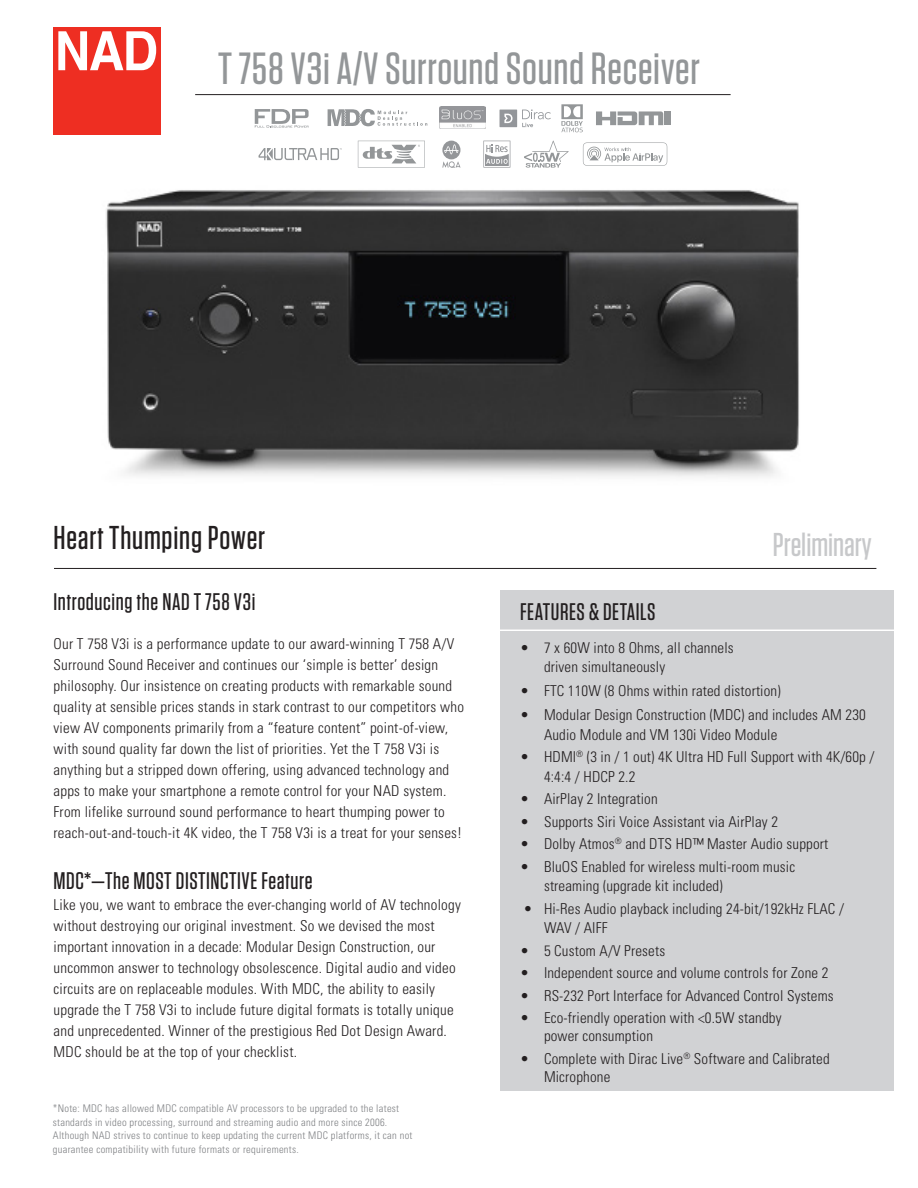
<style>
.page{position:relative;width:918px;height:1188px;background:#fff}
.page>*{position:absolute;margin:0;border:0;box-sizing:border-box;transform-origin:0 0}
.t1{font:500 45px "Tungsten";letter-spacing:.015em;color:#939698}
.t2{font:500 33px "Tungsten";letter-spacing:.025em;color:#231f20}
.t3{font:500 33px "Tungsten";color:#c7c8ca}
.t4{font:500 24px "Tungsten";letter-spacing:.025em;color:#231f20}
.t5{font:300 condensed 15px/21px "Univers";letter-spacing:.015em;color:#231f20}
.Footnote{font:300 condensed 10.5px/13.5px "Univers";letter-spacing:.025em;color:#808285}
</style>
<div class="page">
<div style="left:53px;top:27px;width:107px;height:107px;background:#ee2e22"></div>
<svg style="left:58px;top:31px;width:98px;height:39px"></svg>
<hr style="left:195px;top:94px;width:536px;height:1px;background:#231f20">
<svg style="left:596px;top:111px;width:67px;height:14px"></svg>
<div style="left:665px;top:111px;width:6px;height:14px;background:#939698"></div>
<svg style="left:328px;top:109px;width:99px;height:17px"></svg>
<svg style="left:561px;top:104px;width:22px;height:28px"></svg>
<img style="left:440px;top:106px;width:46px;height:23px">
<svg style="left:255px;top:109px;width:54px;height:19px"></svg>
<svg style="left:500px;top:109px;width:51px;height:18px"></svg>
<svg style="left:259px;top:148px;width:83px;height:12px"></svg>
<svg style="left:524px;top:141px;width:45px;height:27px"></svg>
<svg style="left:442px;top:141px;width:19px;height:27px"></svg>
<svg style="left:483px;top:141px;width:27px;height:27px"></svg>
<svg style="left:358px;top:141px;width:67px;height:27px"></svg>
<svg style="left:583px;top:143px;width:84px;height:23px"></svg>
<img style="left:106px;top:190px;width:693px;height:287px">
<hr style="left:54px;top:568px;width:822px;height:1px;background:#231f20">
<div style="left:500px;top:590px;width:394px;height:501px;background:#d1d2d4"></div>
<hr style="left:499px;top:630px;width:395px;height:1px;background:#fff">
<h1 class="t1" style="left:218px;top:45px;width:483px">T 758 V3i A/V Surround Sound Receiver</h1>
<h2 class="t2" style="left:54px;top:520px;width:213px">Heart Thumping Power</h2>
<h2 class="t3" style="left:773px;top:528px;width:100px">Preliminary</h2>
<h2 class="t4" style="left:54px;top:589px;width:203px">Introducing the NAD T 758 V3i</h2>
<p class="t5" style="left:54px;top:633px;width:412px">Our T 758 V3i is a performance update to our award-winning T 758 A/V Surround Sound Receiver and continues our ‘simple is better’ design philosophy. Our insistence on creating products with remarkable sound quality at sensible prices stands in stark contrast to our competitors who view AV components primarily from a “feature content” point-of-view, with sound quality far down the list of priorities. Yet the T 758 V3i is anything but a stripped down offering, using advanced technology and apps to make your smartphone a remote control for your NAD system.<br>From lifelike surround sound performance to heart thumping power to reach-out-and-touch-it 4K video, the T 758 V3i is a treat for your senses!</p>
<h2 class="t4" style="left:54px;top:868px;width:260px">MDC*—The MOST DISTINCTIVE Feature</h2>
<p class="t5" style="left:54px;top:894px;width:409px">Like you, we want to embrace the ever-changing world of AV technology without destroying our original investment. So we devised the most important innovation in a decade: Modular Design Construction, our uncommon answer to technology obsolescence. Digital audio and video circuits are on replaceable modules. With MDC, the ability to easily upgrade the T 758 V3i to include future digital formats is totally unique and unprecedented. Winner of the prestigious Red Dot Design Award.<br>MDC should be at the top of your checklist.</p>
<p class="t4" style="left:520px;top:599px;width:137px">FEATURES &amp; DETAILS</p>
<p class="t5" style="left:544px;top:638px;width:191px;line-height:19.5px;text-indent:-24px">• 7 x 60W into 8 Ohms, all channels driven simultaneously</p>
<p class="t5" style="left:520px;top:681px;width:262px">• FTC 110W (8 Ohms within rated distortion)</p>
<p class="t5" style="left:544px;top:705px;width:323px;line-height:19.5px;text-indent:-24px">• Modular Design Construction (MDC) and includes AM 230<br>Audio Module and VM 130i Video Module</p>
<p class="t5" style="left:544px;top:747px;width:332px;line-height:19.5px;text-indent:-24px">• HDMI<sup>®</sup> (3 in / 1 out) 4K Ultra HD Full Support with 4K/60p /<br>4:4:4 / HDCP 2.2</p>
<p class="t5" style="left:520px;top:789px;width:139px">• AirPlay 2 Integration</p>
<p class="t5" style="left:520px;top:811px;width:260px">• Supports Siri Voice Assistant via AirPlay 2</p>
<p class="t5" style="left:520px;top:834px;width:310px">• Dolby Atmos<sup>®</sup> and DTS HD™ Master Audio support</p>
<p class="t5" style="left:544px;top:857px;width:253px;line-height:19.5px;text-indent:-24px">• BluOS Enabled for wireless multi-room music streaming (upgrade kit included)</p>
<p class="t5" style="left:544px;top:899px;width:302px;line-height:19.5px;text-indent:-21px">• Hi-Res Audio playback including 24-bit/192kHz FLAC /<br>WAV / AIFF</p>
<p class="t5" style="left:520px;top:940px;width:147px">• 5 Custom A/V Presets</p>
<p class="t5" style="left:520px;top:963px;width:310px">• Independent source and volume controls for Zone 2</p>
<p class="t5" style="left:520px;top:985px;width:315px">• RS-232 Port Interface for Advanced Control Systems</p>
<p class="t5" style="left:544px;top:1009px;width:239px;line-height:18px;text-indent:-24px">• Eco-friendly operation with &lt;0.5W standby power consumption</p>
<p class="t5" style="left:544px;top:1050px;width:287px;line-height:18px;text-indent:-24px">• Complete with Dirac Live<sup>®</sup> Software and Calibrated<br>Microphone</p>
<p class="Footnote" style="left:53px;top:1102px;width:361px">*Note: MDC has allowed MDC compatible AV processors to be upgraded to the latest standards in video processing, surround and streaming audio and more since 2006.<br>Although NAD strives to continue to keep updating the current MDC platforms, it can not guarantee compatibility with future formats or requirements.</p>
</div>
